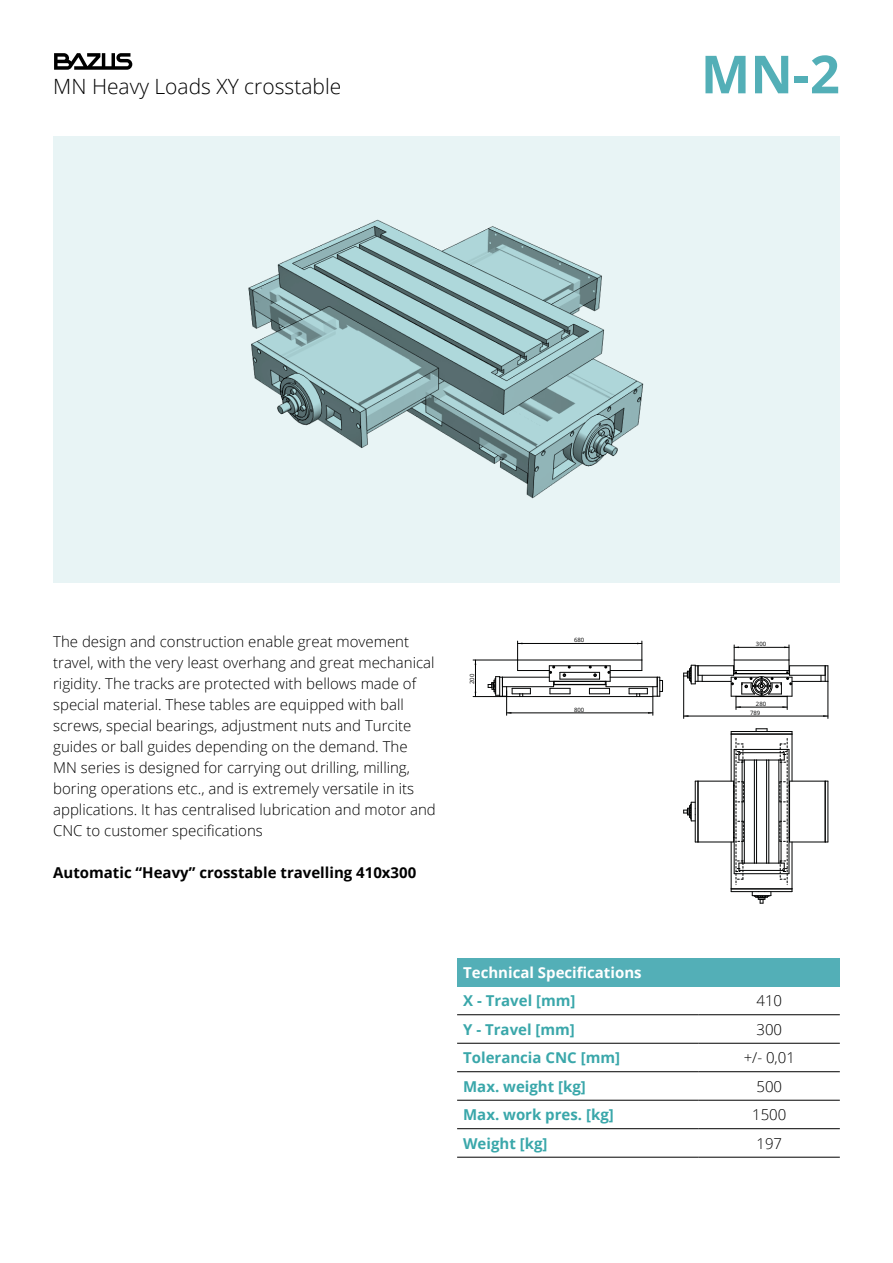
<style>
.page{position:relative;width:893px;height:1263px;background:#fff}
.page>*{position:absolute;margin:0;border:0;box-sizing:border-box;transform-origin:0 0}
.t1{font:700 52.5px "Open Sans";color:#53afb7}
.t2{font:300 21px "Open Sans";color:#000}
.t3{font:300 15px/21px "Open Sans";color:#000}
.t4{font:700 15px "Open Sans";color:#3aa7aa}
.t5{font:700 15px "Open Sans";color:#000}
.t6{font:700 15px "Open Sans";color:#fff}
.t7{font:6px/9px "Open Sans";color:#010202}
</style>
<div class="page">
<svg style="left:54px;top:53px;width:78px;height:17px"></svg>
<img style="left:53px;top:136px;width:787px;height:447px">
<hr style="left:828px;top:781px;width:1px;height:61px;background:#010202">
<svg style="left:683px;top:781px;width:15px;height:62px"></svg>
<svg style="left:731px;top:728px;width:62px;height:176px"></svg>
<hr style="left:731px;top:734px;width:61px;height:1px;background:#010202">
<hr style="left:789px;top:842px;width:36px;height:1px;background:#010202">
<hr style="left:789px;top:781px;width:36px;height:1px;background:#010202">
<hr style="left:789px;top:781px;width:1px;height:61px;background:#010202">
<hr style="left:825px;top:781px;width:1px;height:61px;background:#010202">
<hr style="left:698px;top:781px;width:36px;height:1px;background:#010202">
<hr style="left:698px;top:842px;width:36px;height:1px;background:#010202">
<hr style="left:733px;top:781px;width:1px;height:61px;background:#010202">
<hr style="left:698px;top:781px;width:1px;height:61px;background:#010202">
<hr style="left:523px;top:696px;width:114px;height:1px;background:#010202">
<hr style="left:549px;top:665px;width:61px;height:1px;background:#010202">
<hr style="left:560px;top:679px;width:40px;height:1px;background:#010202">
<hr style="left:560px;top:672px;width:40px;height:1px;background:#010202">
<hr style="left:554px;top:681px;width:51px;height:1px;background:#010202">
<hr style="left:554px;top:684px;width:51px;height:1px;background:#010202">
<hr style="left:610px;top:670px;width:32px;height:1px;background:#010202">
<hr style="left:518px;top:670px;width:31px;height:1px;background:#010202">
<hr style="left:518px;top:660px;width:124px;height:1px;background:#010202">
<svg style="left:549px;top:666px;width:22px;height:28px"></svg>
<hr style="left:502px;top:677px;width:47px;height:1px;background:#010202">
<hr style="left:502px;top:686px;width:52px;height:1px;background:#010202">
<hr style="left:606px;top:686px;width:51px;height:1px;background:#010202">
<svg style="left:589px;top:666px;width:22px;height:28px"></svg>
<hr style="left:610px;top:677px;width:47px;height:1px;background:#010202">
<svg style="left:488px;top:676px;width:43px;height:39px"></svg>
<svg style="left:629px;top:677px;width:34px;height:38px"></svg>
<hr style="left:507px;top:713px;width:146px;height:1px;background:#010202">
<hr style="left:473px;top:696px;width:34px;height:1px;background:#010202">
<hr style="left:473px;top:660px;width:45px;height:1px;background:#010202">
<hr style="left:475px;top:660px;width:1px;height:36px;background:#010202">
<svg style="left:517px;top:641px;width:5px;height:29px"></svg>
<svg style="left:637px;top:641px;width:6px;height:29px"></svg>
<hr style="left:518px;top:643px;width:124px;height:1px;background:#010202">
<svg style="left:683px;top:645px;width:146px;height:64px"></svg>
<hr style="left:736px;top:707px;width:51px;height:1px;background:#010202">
<hr style="left:828px;top:681px;width:1px;height:37px;background:#010202">
<hr style="left:683px;top:676px;width:1px;height:42px;background:#010202">
<hr style="left:684px;top:716px;width:144px;height:1px;background:#010202">
<div style="left:457px;top:958px;width:383px;height:28px;background:#53afb7"></div>
<hr style="left:457px;top:1014px;width:242px;height:1px;background:#000">
<hr style="left:699px;top:1014px;width:141px;height:1px;background:#000">
<hr style="left:457px;top:1043px;width:242px;height:1px;background:#000">
<hr style="left:699px;top:1043px;width:141px;height:1px;background:#000">
<hr style="left:457px;top:1071px;width:242px;height:1px;background:#000">
<hr style="left:699px;top:1071px;width:141px;height:1px;background:#000">
<hr style="left:457px;top:1100px;width:242px;height:1px;background:#000">
<hr style="left:699px;top:1100px;width:141px;height:1px;background:#000">
<hr style="left:457px;top:1128px;width:242px;height:1px;background:#000">
<hr style="left:699px;top:1128px;width:141px;height:1px;background:#000">
<hr style="left:457px;top:1157px;width:242px;height:1px;background:#000">
<hr style="left:699px;top:1157px;width:141px;height:1px;background:#000">
<h2 class="t2" style="left:53px;top:72px;width:289px">MN Heavy Loads XY crosstable</h2>
<h1 class="t1" style="left:701px;top:37px;width:141px">MN-2</h1>
<p class="t3" style="left:53px;top:631px;width:384px">The design and construction enable great movement travel, with the very least overhang and great mechanical rigidity. The tracks are protected with bellows made of special material. These tables are equipped with ball screws, special bearings, adjustment nuts and Turcite guides or ball guides depending on the demand. The<br>MN series is designed for carrying out drilling, milling, boring operations etc., and is extremely versatile in its applications. It has centralised lubrication and motor and CNC to customer specifications</p>
<p class="t5" style="left:53px;top:862px;width:365px">Automatic “Heavy” crosstable travelling 410x300</p>
<p class="t7" style="left:467px;top:684px;width:12px;rotate:-90deg">200</p>
<p class="t7" style="left:574px;top:635px;width:12px">680</p>
<p class="t7" style="left:574px;top:705px;width:12px">800</p>
<p class="t7" style="left:756px;top:639px;width:12px">300</p>
<p class="t7" style="left:750px;top:699px;width:17px;text-indent:6px">280<br>789</p>
<p class="t6" style="left:463px;top:962px;width:180px">Technical Specifications</p>
<p class="t4" style="left:463px;top:990px;width:114px">X - Travel [mm]</p>
<p class="t3" style="left:756px;top:990px;width:27px">410</p>
<p class="t4" style="left:463px;top:1019px;width:113px">Y - Travel [mm]</p>
<p class="t3" style="left:756px;top:1018px;width:27px">300</p>
<p class="t4" style="left:463px;top:1047px;width:158px">Tolerancia CNC [mm]</p>
<p class="t3" style="left:744px;top:1047px;width:53px">+/- 0,01</p>
<p class="t4" style="left:463px;top:1076px;width:124px">Max. weight [kg]</p>
<p class="t3" style="left:756px;top:1075px;width:27px">500</p>
<p class="t4" style="left:463px;top:1104px;width:152px">Max. work pres. [kg]</p>
<p class="t3" style="left:752px;top:1104px;width:36px">1500</p>
<p class="t4" style="left:463px;top:1133px;width:86px">Weight [kg]</p>
<p class="t3" style="left:756px;top:1132px;width:27px">197</p>
</div>
